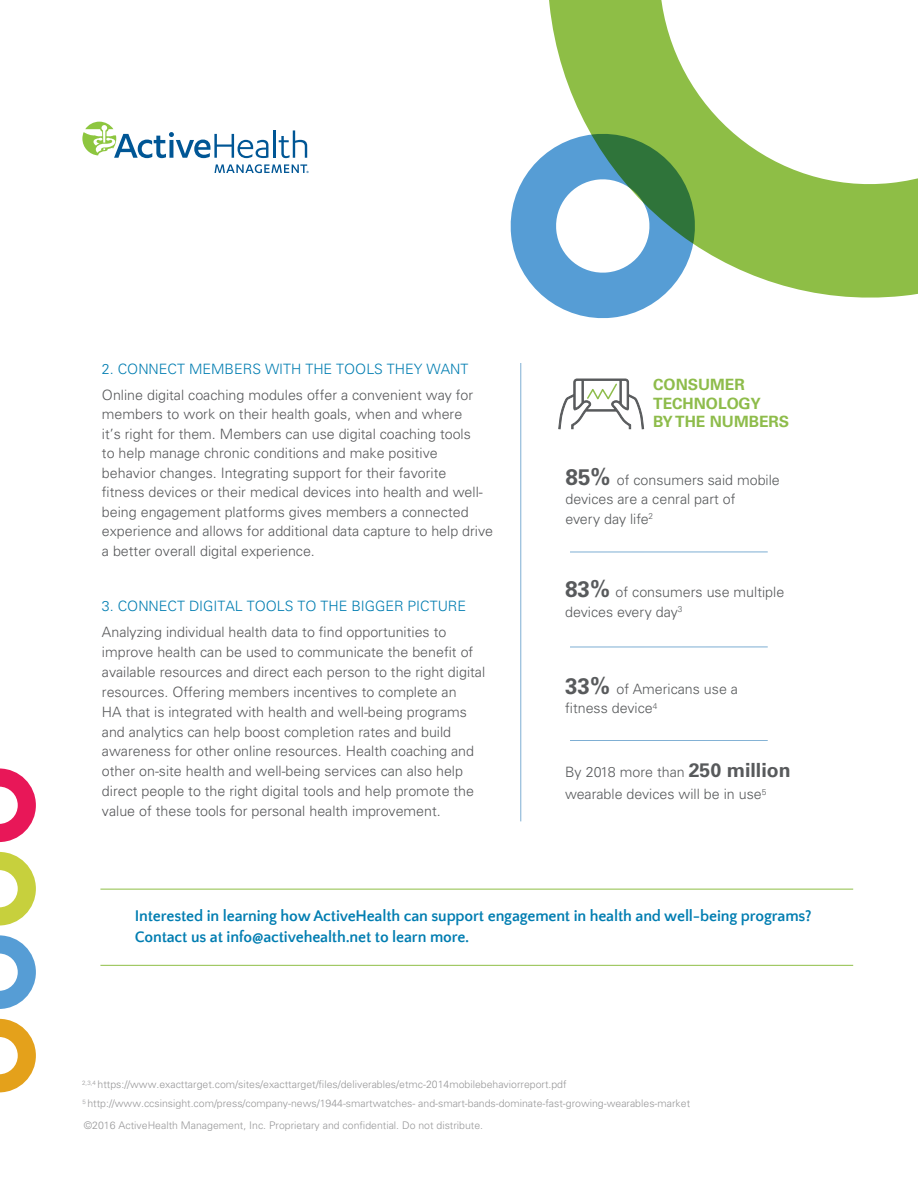
<style>
.page{position:relative;width:918px;height:1188px;background:#fff}
.page>*{position:absolute;margin:0;border:0;box-sizing:border-box;transform-origin:0 0}
.t1{font:700 15.9px/21px "Quattrocento Sans";letter-spacing:-.01em;color:#007db1}
.t2{font:700 15.6px/18.8px "Univers";color:#8ebc4b}
.t3{font:300 14.25px/20px "Univers";color:#58595b}
.t4{font:300 14.25px/19.5px "Univers";color:#585a5c}
.t5{font:300 14.25px "Univers";color:#007db1}
.t6{font:300 10.5px/18.9px "Univers";color:#989899}
.s1{font-weight:700;font-size:22.5px}
.s2{font-weight:700;font-size:19.5px}
</style>
<div class="page">
<svg style="left:82px;top:122px;width:186px;height:36px"></svg>
<hr style="left:273px;top:130px;width:3px;height:28px;background:#005695">
<svg style="left:279px;top:130px;width:28px;height:28px"></svg>
<svg style="left:215px;top:164px;width:94px;height:9px"></svg>
<hr style="left:100px;top:889px;width:753px;height:1px;background:#8ebe46">
<hr style="left:100px;top:965px;width:753px;height:1px;background:#8ebe46">
<hr style="left:520px;top:363px;width:1px;height:458px;background:#7daed3">
<hr style="left:570px;top:552px;width:198px;height:1px;background:#7daed3">
<hr style="left:570px;top:647px;width:198px;height:1px;background:#7daed3">
<hr style="left:570px;top:740px;width:198px;height:1px;background:#7daed3">
<svg style="left:558px;top:378px;width:86px;height:52px"></svg>
<svg style="left:0;top:768px;width:36px;height:74px"></svg>
<svg style="left:0;top:852px;width:36px;height:74px"></svg>
<svg style="left:0;top:935px;width:36px;height:74px"></svg>
<svg style="left:0;top:1019px;width:36px;height:73px"></svg>
<svg style="left:510px;top:153px;width:149px;height:166px"></svg>
<svg style="left:546px;top:0;width:372px;height:299px"></svg>
<p class="t5" style="left:102px;top:360px;width:368px">2. CONNECT MEMBERS WITH THE TOOLS THEY WANT</p>
<p class="t3" style="left:102px;top:385px;width:393px;line-height:19.5px">Online digital coaching modules offer a convenient way for members to work on their health goals, when and where<br>it’s right for them. Members can use digital coaching tools<br>to help manage chronic conditions and make positive behavior changes. Integrating support for their favorite<br>fitness devices or their medical devices into health and well&shy;being engagement platforms gives members a connected experience and allows for additional data capture to help drive a better overall digital experience.</p>
<p class="t5" style="left:102px;top:597px;width:366px">3. CONNECT DIGITAL TOOLS TO THE BIGGER PICTURE</p>
<p class="t3" style="left:102px;top:622px;width:385px">Analyzing individual health data to find opportunities to improve health can be used to communicate the benefit of available resources and direct each person to the right digital resources. Offering members incentives to complete an<br>HA that is integrated with health and well-being programs and analytics can help boost completion rates and build awareness for other online resources. Health coaching and other on-site health and well-being services can also help direct people to the right digital tools and help promote the value of these tools for personal health improvement.</p>
<p class="t2" style="left:653px;top:375px;width:137px">CONSUMER<br>TECHNOLOGY<br>BY THE NUMBERS</p>
<p class="t4" style="left:565px;top:470px;width:216px"><span class="s1">85%</span> of consumers said mobile devices are a cenral part of<br>every day life<sup>2</sup></p>
<p class="t4" style="left:565px;top:583px;width:221px"><span class="s1">83%</span> of consumers use multiple devices every day<sup>3</sup></p>
<p class="t4" style="left:565px;top:679px;width:174px"><span class="s1">33%</span> of Americans use a fitness device<sup>4</sup></p>
<p class="t4" style="left:565px;top:761px;width:227px;line-height:22.5px">By 2018 more than <span class="s2">250 million </span>wearable devices will be in use<sup>5</sup></p>
<p class="t1" style="left:135px;top:905px;width:678px">Interested in learning how ActiveHealth can support engagement in health and well-being programs?<br>Contact us at info@activehealth.net to learn more.</p>
<p class="t6" style="left:82px;top:1075px;width:609px"><sup>2,3,4</sup> https://www.exacttarget.com/sites/exacttarget/files/deliverables/etmc-2014mobilebehaviorreport.pdf<br><sup>5</sup> http://www.ccsinsight.com/press/company-news/1944-smartwatches- and-smart-bands-dominate-fast-growing-wearables-market</p>
<p class="t6" style="left:84px;top:1116px;width:401px">©2016 ActiveHealth Management, Inc. Proprietary and confidential. Do not distribute.</p>
</div>
